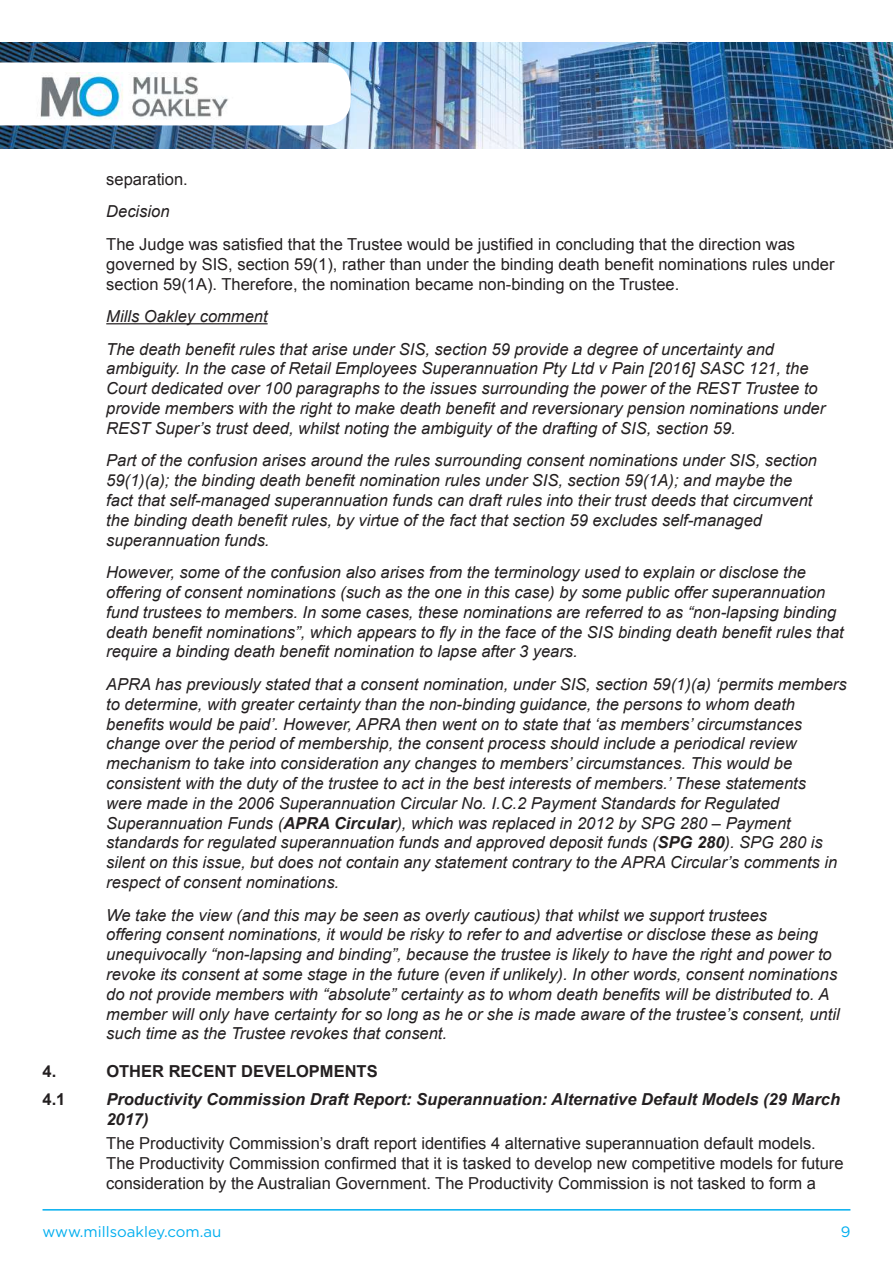
<style>
.page{position:relative;width:893px;height:1263px;background:#fff}
.page>*{position:absolute;margin:0;border:0;box-sizing:border-box;transform-origin:0 0}
.t1{font:italic 16.5px/19.8px "Arial";color:#231f20}
.t2{font:16.5px/19.8px "Arial";color:#231f20}
.t3{font:italic 700 16.5px/19.8px "Arial";color:#231f20}
.t4{font:700 16.5px "Arial";color:#231f20}
.t5{font:15px "Gotham";color:#00aeef}
.s1{font-weight:700}
</style>
<div class="page">
<hr style="left:43px;top:1209px;width:807px;height:1px;background:#00aeef">
<hr style="left:106px;top:323px;width:162px;height:1px;background:#231f20">
<img style="left:0;top:43px;width:893px;height:106px">
<svg style="left:0;top:62px;width:351px;height:63px"></svg>
<img style="left:31px;top:72px;width:207px;height:48px">
<p class="t2" style="left:106px;top:169px;width:83px">separation.</p>
<p class="t1" style="left:106px;top:202px;width:65px">Decision</p>
<p class="t2" style="left:106px;top:234px;width:730px">The Judge was satisfied that the Trustee would be justified in concluding that the direction was governed by SIS, section 59(1), rather than under the binding death benefit nominations rules under section 59(1A). Therefore, the nomination became non-binding on the Trustee.</p>
<p class="t1" style="left:106px;top:300px;width:669px;line-height:32.5px">Mills Oakley comment<br>The death benefit rules that arise under SIS, section 59 provide a degree of uncertainty and</p>
<p class="t1" style="left:106px;top:359px;width:720px">ambiguity. In the case of Retail Employees Superannuation Pty Ltd v Pain [2016] SASC 121, the Court dedicated over 100 paragraphs to the issues surrounding the power of the REST Trustee to provide members with the right to make death benefit and reversionary pension nominations under REST Super’s trust deed, whilst noting the ambiguity of the drafting of SIS, section 59.</p>
<p class="t1" style="left:106px;top:451px;width:712px">Part of the confusion arises around the rules surrounding consent nominations under SIS, section 59(1)(a); the binding death benefit nomination rules under SIS, section 59(1A); and maybe the fact that self-managed superannuation funds can draft rules into their trust deeds that circumvent the binding death benefit rules, by virtue of the fact that section 59 excludes self-managed superannuation funds.</p>
<p class="t1" style="left:106px;top:563px;width:739px">However, some of the confusion also arises from the terminology used to explain or disclose the offering of consent nominations (such as the one in this case) by some public offer superannuation fund trustees to members. In some cases, these nominations are referred to as “non-lapsing binding death benefit nominations”, which appears to fly in the face of the SIS binding death benefit rules that require a binding death benefit nomination to lapse after 3 years.</p>
<p class="t1" style="left:106px;top:674px;width:742px">APRA has previously stated that a consent nomination, under SIS, section 59(1)(a) ‘permits members to determine, with greater certainty than the non-binding guidance, the persons to whom death benefits would be paid’. However, APRA then went on to state that ‘as members’ circumstances change over the period of membership, the consent process should include a periodical review mechanism to take into consideration any changes to members’ circumstances. This would be consistent with the duty of the trustee to act in the best interests of members.’ These statements<br>were made in the 2006 Superannuation Circular No. I.C.2 Payment Standards for Regulated Superannuation Funds (<span class="s1">APRA Circular</span>), which was replaced in 2012 by SPG 280 – Payment standards for regulated superannuation funds and approved deposit funds (<span class="s1">SPG 280</span>). SPG 280 is silent on this issue, but does not contain any statement contrary to the APRA Circular’s comments in respect of consent nominations.</p>
<p class="t1" style="left:106px;top:905px;width:735px">We take the view (and this may be seen as overly cautious) that whilst we support trustees<br>offering consent nominations, it would be risky to refer to and advertise or disclose these as being unequivocally “non-lapsing and binding”, because the trustee is likely to have the right and power to revoke its consent at some stage in the future (even if unlikely). In other words, consent nominations do not provide members with “absolute” certainty as to whom death benefits will be distributed to. A member will only have certainty for so long as he or she is made aware of the trustee’s consent, until such time as the Trustee revokes that consent.</p>
<p class="t4" style="left:43px;top:1060px;width:15px">4.</p>
<p class="t4" style="left:106px;top:1060px;width:273px">OTHER RECENT DEVELOPMENTS</p>
<p class="t4" style="left:43px;top:1089px;width:24px">4.1</p>
<p class="t3" style="left:106px;top:1090px;width:735px">Productivity Commission Draft Report: Superannuation: Alternative Default Models (29 March<br>2017)</p>
<p class="t2" style="left:106px;top:1134px;width:739px">The Productivity Commission’s draft report identifies 4 alternative superannuation default models.<br>The Productivity Commission confirmed that it is tasked to develop new competitive models for future consideration by the Australian Government. The Productivity Commission is not tasked to form a</p>
<p class="t5" style="left:43px;top:1222px;width:180px">www.millsoakley.com.au</p>
<p class="t5" style="left:841px;top:1222px;width:11px">9</p>
</div>
